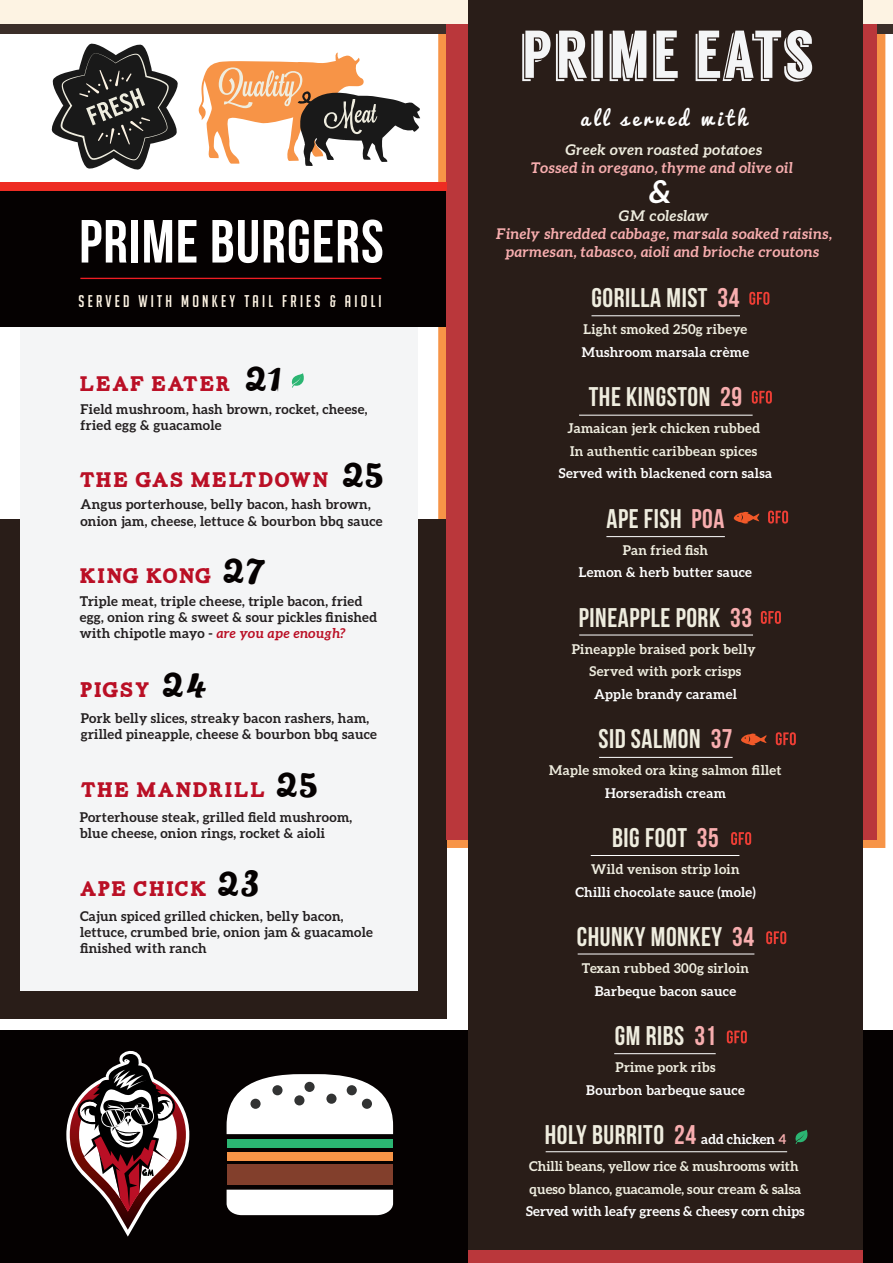
<style>
.page{position:relative;width:893px;height:1263px;background:#fff}
.page>*{position:absolute;margin:0;border:0;box-sizing:border-box;transform-origin:0 0}
.t1{font:67.5px "Langdon";letter-spacing:.02em;color:#f4f5f6}
.t2{font:60.75px "Bebas Neue";letter-spacing:.02em;color:#fff}
.t3{font:45px "Pacifico";letter-spacing:.02em;color:#050101}
.t4{font:italic 700 31.5px "Aleo";color:#fff}
.t5{font:27px "Bebas Neue";letter-spacing:.02em;color:#efeddf}
.t6{font:21px "Carton";letter-spacing:.06em;color:#ba0f25}
.t7{font:21px "Carton";letter-spacing:.025em;color:#ba0f25}
.t8{font:19.5px "Pacifico";letter-spacing:.195em;color:#fff}
.t9{font:16.65px "Big Noodle Titling";letter-spacing:.195em;color:#fdf3e3}
.t10{font:italic 700 14.7px/18px "Aleo";letter-spacing:.02em;color:#f8aeaf;text-align:center}
.t11{font:italic 700 14.7px "Aleo";letter-spacing:.02em;color:#efeddf}
.t12{font:700 13.5px/16.2px "Aleo";letter-spacing:.02em;color:#231f20}
.t13{font:700 13.5px/22.5px "Aleo";letter-spacing:.02em;color:#efeddf}
.t14{font:700 13.5px "Aleo";letter-spacing:.02em;color:#fff}
.t15{font:700 13.5px/22.5px "Aleo";color:#efeddf}
.t16{font:700 13.5px "Aleo";color:#fff}
.s1{font-style:italic;color:#ba0f25}
.s2{color:#f8aeaf}
.s3{font-family:"Aleo";font-weight:700;font-size:13.5px;color:#fff}
.s4{font-family:"Aleo";font-weight:700;font-size:13.5px;color:#f8aeaf}
</style>
<div class="page">
<div style="left:0;top:1030px;width:893px;height:233px;background:#050101"></div>
<div style="left:438px;top:3px;width:447px;height:845px;border:16px solid #f79447"></div>
<div style="left:0;top:519px;width:446px;height:499px;background:#291d18"></div>
<div style="left:20px;top:286px;width:398px;height:704px;background:#f4f5f6"></div>
<div style="left:0;top:189px;width:484px;height:137px;background:#050101"></div>
<div style="left:0;top:17px;width:893px;height:17px;background:#3b2e29"></div>
<div style="left:446px;top:23px;width:431px;height:817px;background:#ba373b"></div>
<div style="left:0;top:0;width:893px;height:23px;background:#fdf3e3"></div>
<div style="left:469px;top:0;width:394px;height:1263px;background:#291d18"></div>
<svg style="left:199px;top:53px;width:221px;height:113px"></svg>
<div style="left:0;top:182px;width:446px;height:9px;background:#ee2c23"></div>
<svg style="left:51px;top:43px;width:127px;height:127px"></svg>
<hr style="left:80px;top:278px;width:301px;height:1px;background:#ee1d23">
<svg style="left:291px;top:373px;width:13px;height:15px"></svg>
<div style="left:468px;top:1250px;width:394px;height:13px;background:#ba373b"></div>
<svg style="left:66px;top:1051px;width:327px;height:185px"></svg>
<svg style="left:749px;top:292px;width:20px;height:13px"></svg>
<svg style="left:761px;top:611px;width:20px;height:13px"></svg>
<svg style="left:734px;top:511px;width:26px;height:13px"></svg>
<hr style="left:591px;top:315px;width:149px;height:1px;background:#fff">
<hr style="left:579px;top:415px;width:174px;height:1px;background:#fff">
<hr style="left:606px;top:536px;width:119px;height:1px;background:#fff">
<hr style="left:579px;top:635px;width:174px;height:1px;background:#fff">
<svg style="left:752px;top:391px;width:20px;height:13px"></svg>
<svg style="left:768px;top:511px;width:20px;height:12px"></svg>
<svg style="left:741px;top:733px;width:26px;height:12px"></svg>
<svg style="left:795px;top:1130px;width:13px;height:14px"></svg>
<hr style="left:599px;top:757px;width:134px;height:1px;background:#fff">
<hr style="left:591px;top:855px;width:148px;height:1px;background:#fff">
<hr style="left:578px;top:954px;width:176px;height:1px;background:#fff">
<hr style="left:614px;top:1053px;width:102px;height:1px;background:#fff">
<hr style="left:546px;top:1151px;width:241px;height:1px;background:#fff">
<svg style="left:776px;top:732px;width:20px;height:13px"></svg>
<svg style="left:731px;top:832px;width:20px;height:13px"></svg>
<svg style="left:766px;top:931px;width:20px;height:13px"></svg>
<svg style="left:727px;top:1030px;width:20px;height:13px"></svg>
<h2 class="t2" style="left:79px;top:208px;width:306px">PRIME BURGERS</h2>
<p class="t9" style="left:79px;top:292px;width:305px">SERVED WITH MONKEY TAIL FRIES &amp; AIOLI</p>
<h3 class="t3" style="left:246px;top:334px;width:38px">21</h3>
<h3 class="t6" style="left:79px;top:375px;width:152px">LEAF EATER</h3>
<p class="t12" style="left:81px;top:400px;width:288px">Field mushroom, hash brown, rocket, cheese, fried egg &amp; guacamole</p>
<h3 class="t6" style="left:79px;top:471px;width:251px">THE GAS MELTDOWN</h3>
<p class="t12" style="left:80px;top:496px;width:304px">Angus porterhouse, belly bacon, hash brown, onion jam, cheese, lettuce &amp; bourbon bbq sauce</p>
<h3 class="t3" style="left:223px;top:526px;width:37px">27</h3>
<h3 class="t7" style="left:79px;top:568px;width:134px">KING KONG</h3>
<p class="t12" style="left:80px;top:592px;width:299px">Triple meat, triple cheese, triple bacon, fried egg, onion ring &amp; sweet &amp; sour pickles finished with chipotle mayo - <span class="s1">are you ape enough?</span></p>
<h3 class="t3" style="left:163px;top:640px;width:44px">24</h3>
<h3 class="t6" style="left:80px;top:681px;width:72px">PIGSY</h3>
<p class="t12" style="left:81px;top:710px;width:298px">Pork belly slices, streaky bacon rashers, ham, grilled pineapple, cheese &amp; bourbon bbq sauce</p>
<h3 class="t3" style="left:277px;top:740px;width:42px">25</h3>
<h3 class="t6" style="left:80px;top:781px;width:186px">THE MANDRILL</h3>
<p class="t12" style="left:80px;top:809px;width:274px">Porterhouse steak, grilled field mushroom, blue cheese, onion rings, rocket &amp; aioli</p>
<h3 class="t3" style="left:218px;top:838px;width:43px">23</h3>
<h3 class="t6" style="left:80px;top:880px;width:128px">APE CHICK</h3>
<p class="t12" style="left:80px;top:908px;width:294px">Cajun spiced grilled chicken, belly bacon, lettuce, crumbed brie, onion jam &amp; guacamole finished with ranch</p>
<h1 class="t1" style="left:520px;top:15px;width:296px">PRIME EATS</h1>
<h3 class="t8" style="left:580px;top:101px;width:168px">all served with</h3>
<p class="t11" style="left:565px;top:141px;width:198px">Greek oven roasted potatoes</p>
<p class="t10" style="left:531px;top:159px;width:263px">Tossed in oregano, thyme and olive oil</p>
<h3 class="t4" style="left:649px;top:174px;width:24px">&amp;</h3>
<p class="t11" style="left:619px;top:207px;width:91px">GM coleslaw</p>
<p class="t10" style="left:496px;top:225px;width:338px">Finely shredded cabbage, marsala soaked raisins, parmesan, tabasco, aioli and brioche croutons</p>
<h3 class="t5" style="left:591px;top:283px;width:149px">GORILLA MIST <span class="s2">34</span></h3>
<p class="t13" style="left:584px;top:318px;width:165px">Light smoked 250g ribeye</p>
<p class="t14" style="left:582px;top:344px;width:169px">Mushroom marsala crème</p>
<h3 class="t5" style="left:589px;top:382px;width:155px">THE KINGSTON <span class="s2">29</span></h3>
<p class="t13" style="left:567px;top:417px;width:194px">Jamaican jerk chicken rubbed<br>In authentic caribbean spices</p>
<p class="t14" style="left:559px;top:465px;width:215px">Served with blackened corn salsa</p>
<h3 class="t5" style="left:606px;top:503px;width:120px">APE FISH <span class="s2">POA</span></h3>
<p class="t13" style="left:623px;top:538px;width:87px">Pan fried fish</p>
<p class="t14" style="left:579px;top:564px;width:175px">Lemon &amp; herb butter sauce</p>
<h3 class="t5" style="left:579px;top:602px;width:175px">PINEAPPLE PORK <span class="s2">33</span></h3>
<p class="t13" style="left:572px;top:637px;width:186px;text-align:center">Pineapple braised pork belly<br>Served with pork crisps</p>
<p class="t14" style="left:594px;top:686px;width:144px">Apple brandy caramel</p>
<h3 class="t5" style="left:598px;top:724px;width:136px">SID SALMON <span class="s2">37</span></h3>
<p class="t13" style="left:549px;top:759px;width:234px">Maple smoked ora king salmon fillet</p>
<p class="t14" style="left:605px;top:785px;width:122px">Horseradish cream</p>
<h3 class="t5" style="left:612px;top:823px;width:108px">BIG FOOT <span class="s2">35</span></h3>
<p class="t13" style="left:591px;top:858px;width:150px">Wild venison strip loin</p>
<p class="t14" style="left:575px;top:884px;width:182px">Chilli chocolate sauce (mole)</p>
<h3 class="t5" style="left:577px;top:922px;width:179px">CHUNKY MONKEY <span class="s2">34</span></h3>
<p class="t13" style="left:582px;top:957px;width:169px">Texan rubbed 300g sirloin</p>
<p class="t14" style="left:595px;top:983px;width:143px">Barbeque bacon sauce</p>
<h3 class="t5" style="left:615px;top:1021px;width:103px">GM RIBS <span class="s2">31</span></h3>
<p class="t13" style="left:615px;top:1056px;width:102px">Prime pork ribs</p>
<p class="t14" style="left:586px;top:1082px;width:160px">Bourbon barbeque sauce</p>
<h3 class="t5" style="left:545px;top:1120px;width:243px">HOLY BURRITO <span class="s2">24</span> <span class="s3">add chicken</span> <span class="s4">4</span></h3>
<p class="t15" style="left:529px;top:1155px;width:274px">Chilli beans, yellow rice &amp; mushrooms with queso blanco, guacamole, sour cream &amp; salsa</p>
<p class="t16" style="left:526px;top:1203px;width:280px">Served with leafy greens &amp; cheesy corn chips</p>
</div>
